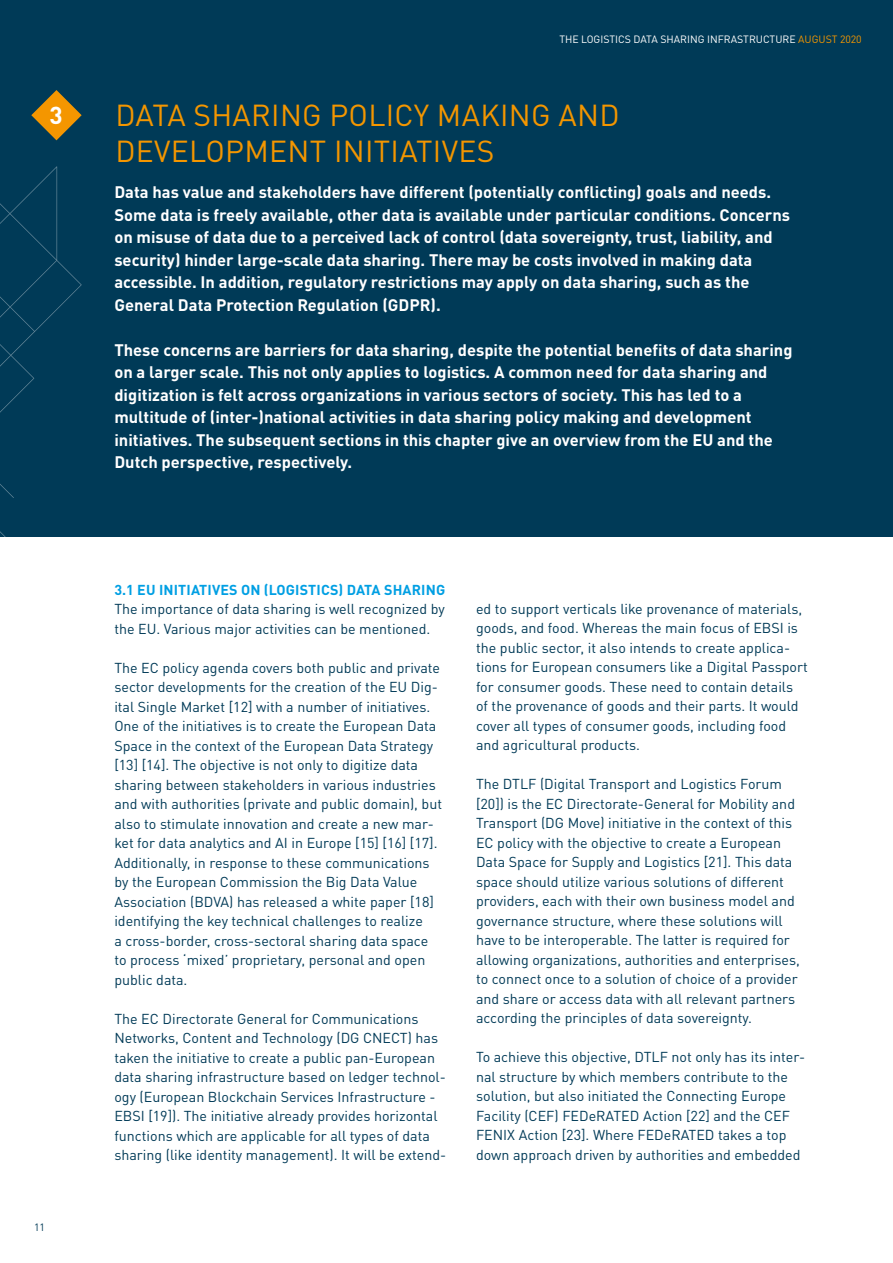
<style>
.page{position:relative;width:893px;height:1263px;background:#fff}
.page>*{position:absolute;margin:0;border:0;box-sizing:border-box;transform-origin:0 0}
.t1{font:30px/36px "DINOT";letter-spacing:.01em;color:#f49600}
.t2{font:700 24.3px "DINOT";color:#fff}
.t3{font:700 16.5px/22.5px "DINOT";color:#fff}
.t4{font:14.25px/19.5px "DINOT";color:#003a57}
.t5{font:700 14.25px "DINOT";letter-spacing:.01em;color:#009fe3}
.t6{font:10.5px "DINOT";color:#fff}
.t7{font:10.5px "DINOT";color:#003a57}
.s1{color:#f49600}
</style>
<div class="page">
<div style="left:0;top:0;width:893px;height:536px;background:#003a57"></div>
<svg style="left:0;top:90px;width:82px;height:447px"></svg>
<p class="t6" style="left:559px;top:33px;width:304px">THE LOGISTICS DATA SHARING INFRASTRUCTURE <span class="s1">AUGUST 2020</span></p>
<h2 class="t2" style="left:49px;top:100px;width:15px">3</h2>
<h1 class="t1" style="left:115px;top:96px;width:506px">DATA SHARING POLICY MAKING AND<br>DEVELOPMENT INITIATIVES</h1>
<p class="t3" style="left:114px;top:180px;width:677px">Data has value and stakeholders have different (potentially conflicting) goals and needs.<br>Some data is freely available, other data is available under particular conditions. Concerns on misuse of data due to a perceived lack of control (data sovereignty, trust, liability, and security) hinder large-scale data sharing. There may be costs involved in making data accessible. In addition, regulatory restrictions may apply on data sharing, such as the General Data Protection Regulation (GDPR).</p>
<p class="t3" style="left:114px;top:338px;width:680px">These concerns are barriers for data sharing, despite the potential benefits of data sharing on a larger scale. This not only applies to logistics. A common need for data sharing and digitization is felt across organizations in various sectors of society. This has led to a multitude of (inter-)national activities in data sharing policy making and development initiatives. The subsequent sections in this chapter give an overview from the EU and the Dutch perspective, respectively.</p>
<p class="t7" style="left:34px;top:1220px;width:12px">11</p>
<p class="t5" style="left:114px;top:580px;width:332px">3.1 EU INITIATIVES ON (LOGISTICS) DATA SHARING</p>
<p class="t4" style="left:114px;top:599px;width:332px">The importance of data sharing is well recognized by the EU. Various major activities can be mentioned.</p>
<p class="t4" style="left:114px;top:657px;width:329px">The EC policy agenda covers both public and private sector developments for the creation of the EU Dig&shy;ital Single Market [12] with a number of initiatives.<br>One of the initiatives is to create the European Data Space in the context of the European Data Strategy [13] [14]. The objective is not only to digitize data sharing between stakeholders in various industries and with authorities (private and public domain), but also to stimulate innovation and create a new mar&shy;ket for data analytics and AI in Europe [15] [16] [17].<br>Additionally, in response to these communications by the European Commission the Big Data Value Association (BDVA) has released a white paper [18] identifying the key technical challenges to realize<br>a cross-border, cross-sectoral sharing data space to process ‘mixed’ proprietary, personal and open public data.</p>
<p class="t4" style="left:114px;top:1008px;width:333px">The EC Directorate General for Communications Networks, Content and Technology (DG CNECT) has taken the initiative to create a public pan-European data sharing infrastructure based on ledger technol&shy;ogy (European Blockchain Services Infrastructure - EBSI [19]). The initiative already provides horizontal functions which are applicable for all types of data sharing (like identity management). It will be extend-</p>
<p class="t4" style="left:476px;top:599px;width:333px">ed to support verticals like provenance of materials, goods, and food. Whereas the main focus of EBSI is the public sector, it also intends to create applica&shy;tions for European consumers like a Digital Passport for consumer goods. These need to contain details of the provenance of goods and their parts. It would cover all types of consumer goods, including food and agricultural products.</p>
<p class="t4" style="left:476px;top:774px;width:325px">The DTLF (Digital Transport and Logistics Forum [20]) is the EC Directorate-General for Mobility and Transport (DG Move) initiative in the context of this EC policy with the objective to create a European Data Space for Supply and Logistics [21]. This data space should utilize various solutions of different providers, each with their own business model and governance structure, where these solutions will have to be interoperable. The latter is required for allowing organizations, authorities and enterprises, to connect once to a solution of choice of a provider and share or access data with all relevant partners according the principles of data sovereignty.</p>
<p class="t4" style="left:476px;top:1047px;width:331px">To achieve this objective, DTLF not only has its inter&shy;nal structure by which members contribute to the solution, but also initiated the Connecting Europe Facility (CEF) FEDeRATED Action [22] and the CEF FENIX Action [23]. Where FEDeRATED takes a top down approach driven by authorities and embedded</p>
</div>
